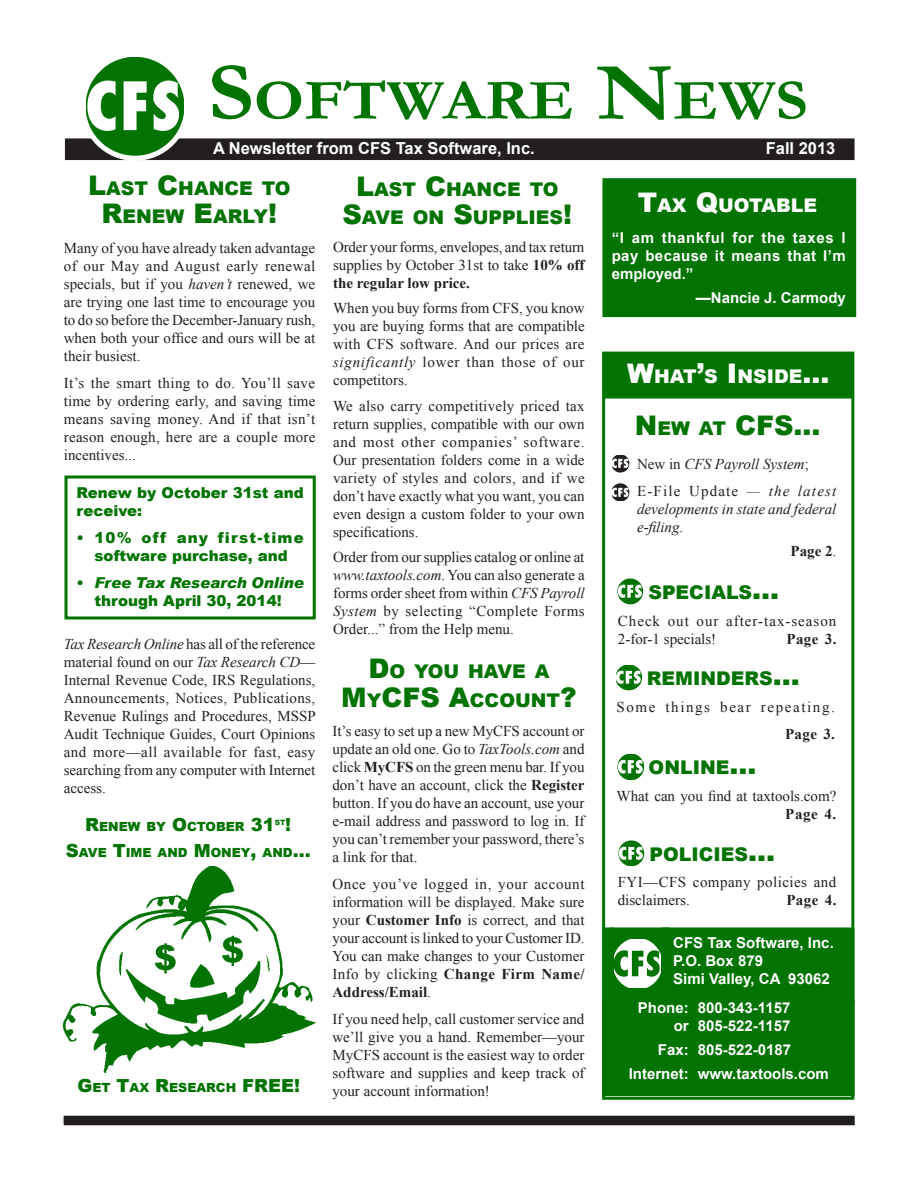
<style>
.page{position:relative;width:918px;height:1188px;background:#fff}
.page>*{position:absolute;margin:0;border:0;box-sizing:border-box;transform-origin:0 0}
.t1{font:700 57.75px "Garamond";color:#007300;scale:1.1 1}
.Headline{font:900 27px "Arial";color:#007300}
.Headline-2{font:900 18.9px/28.5px "Arial";color:#007300;text-align:center}
.Headline-3{font:900 18.9px "Arial";color:#fff}
.Heading{font:900 18px "Arial";color:#007300}
.t2{font:700 16.5px "Arial";color:#fff}
.t3{font:15px/18px "Times New Roman";color:#231f20;text-align:justify}
.t4{font:700 15px/18px "Arial";color:#fff;text-align:justify}
.Bullet{font:900 15px/18px "Arial";color:#007300;text-align:center}
.t5{font:italic 15px/18px "Times New Roman";color:#231f20;text-align:justify}
.t6{font:15px/18px "Times New Roman";letter-spacing:.065em;color:#231f20}
.t7{font:15px/18px "Times New Roman";letter-spacing:.03em;color:#231f20}
.t8{font:700 15px "Times New Roman";letter-spacing:.025em;color:#231f20}
.t9{font:15px "Times New Roman";letter-spacing:.105em;color:#231f20}
.Heading-2{font:900 12.6px "Arial";color:#007300}
.Heading-3{font:900 7.35px "Arial";color:#007300}
.s1{font-size:82.5px}
.s2{font-size:27px}
.s3{font-style:italic}
.s4{font-weight:700}
.s5{font-size:18.9px}
.s6{font-style:normal}
.s7{font-weight:400}
.s8{font-size:18px}
</style>
<div class="page">
<div style="left:65px;top:139px;width:789px;height:21px;background:#231f20"></div>
<div style="left:81px;top:53px;width:108px;height:107px;background:#fff;border-radius:50%"></div>
<img style="left:86px;top:58px;width:98px;height:97px">
<div style="left:603px;top:179px;width:253px;height:138px;background:#007300"></div>
<div style="left:603px;top:178px;width:253px;height:139px;border:1px solid #007300"></div>
<div style="left:603px;top:353px;width:250px;height:45px;background:#007300"></div>
<img style="left:618px;top:754px;width:25px;height:26px">
<img style="left:619px;top:841px;width:25px;height:25px">
<div style="left:603px;top:1001px;width:251px;height:95px;background:#007300"></div>
<div style="left:662px;top:928px;width:192px;height:76px;background:#007300"></div>
<img style="left:614px;top:938px;width:48px;height:51px">
<div style="left:603px;top:928px;width:10px;height:77px;background:#007300"></div>
<div style="left:603px;top:928px;width:11px;height:77px;border:1px solid #007300"></div>
<div style="left:611px;top:989px;width:61px;height:15px;background:#007300"></div>
<div style="left:611px;top:928px;width:58px;height:10px;background:#007300"></div>
<div style="left:602px;top:352px;width:252px;height:748px;border:3px solid #007300"></div>
<img style="left:612px;top:455px;width:17px;height:17px">
<img style="left:612px;top:484px;width:17px;height:17px">
<img style="left:618px;top:579px;width:25px;height:25px">
<img style="left:616px;top:665px;width:26px;height:25px">
<div style="left:64px;top:1116px;width:791px;height:9px;background:#231f20"></div>
<img style="left:62px;top:867px;width:254px;height:207px">
<div style="left:64px;top:476px;width:252px;height:144px;border:3px solid #007300"></div>
<p class="t1" style="left:208px;top:61px;width:542px"><span class="s1">S</span>OFTWARE <span class="s1">N</span>EWS</p>
<p class="t2" style="left:213px;top:137px;width:323px">A Newsletter from CFS Tax Software, Inc.</p>
<p class="t2" style="left:766px;top:137px;width:71px">Fall 2013</p>
<p class="Headline-3" style="left:638px;top:191px;width:181px"><span class="s2">T</span>AX <span class="s2">Q</span>UOTABLE</p>
<p class="Headline-2" style="left:88px;top:173px;width:204px"><span class="s2">L</span>AST <span class="s2">C</span>HANCE TO<br><span class="s2">R</span>ENEW <span class="s2">E</span>ARLY<span class="s2">!</span></p>
<p class="t3" style="left:64px;top:239px;width:253px">Many of you have already taken advantage of our May and August early renewal specials, but if you <span class="s3">haven’t</span> renewed, we are trying one last time to encourage you to do so before the December-January rush, when both your office and ours will be at their busiest.</p>
<p class="t3" style="left:64px;top:374px;width:253px">It’s the smart thing to do. You’ll save time by ordering early, and saving time means saving money. And if that isn’t reason enough, here are a couple more incentives...</p>
<p class="Headline-2" style="left:342px;top:174px;width:231px"><span class="s2">L</span>AST <span class="s2">C</span>HANCE TO<br><span class="s2">S</span>AVE ON <span class="s2">S</span>UPPLI ES<span class="s2">!</span></p>
<p class="t4" style="left:612px;top:229px;width:235px">“I am thankful for the taxes I pay because it means that I’m employed.”</p>
<p class="t3" style="left:333px;top:237px;width:253px">Order your forms, envelopes, and tax return supplies by October 31st to take <span class="s4">10% off the regular low price.</span></p>
<p class="t3" style="left:333px;top:299px;width:253px">When you buy forms from CFS, you know you are buying forms that are compatible with CFS software. And our prices are <span class="s3">significantly</span> lower than those of our competitors.</p>
<p class="t3" style="left:333px;top:396px;width:253px">We also carry competitively priced tax return supplies, compatible with our own and most other companies’ software.<br>Our presentation folders come in a wide variety of styles and colors, and if we don’t have exactly what you want, you can even design a custom folder to your own specifications.</p>
<p class="t3" style="left:333px;top:548px;width:253px">Order from our supplies catalog or online at <span class="s3">www.taxtools.com</span>. You can also generate a forms order sheet from within <span class="s3">CFS Payroll System</span> by selecting “Complete Forms Order...” from the Help menu.</p>
<p class="t4" style="left:696px;top:289px;width:152px">—Nancie J. Carmody</p>
<p class="Headline-3" style="left:627px;top:363px;width:204px"><span class="s2">W</span>HAT<span class="s2">’</span>S <span class="s2">I</span>NSI DE<span class="s2">...</span></p>
<p class="Headline" style="left:635px;top:405px;width:187px">N <span class="s5">EW AT</span> CFS...</p>
<p class="t5" style="left:637px;top:455px;width:173px"><span class="s6">New in</span> CFS Payroll System<span class="s6">;</span></p>
<p class="t5" style="left:637px;top:482px;width:201px"><span class="s6">E-File Update</span> — the latest developments in state and federal e-filing<span class="s6">.</span></p>
<p class="t8" style="left:791px;top:541px;width:47px">Page 2<span class="s7">.</span></p>
<p class="Bullet" style="left:76px;top:483px;width:229px;text-align:left">RENEW BY OCTOBER 31ST AND<br>RECEIVE:</p>
<p class="Bullet" style="left:76px;top:528px;width:229px">• 10% OFF ANY FIRST-TIME<br>SOFTWARE PURCHASE, AND</p>
<p class="Bullet" style="left:76px;top:573px;width:229px">• <span class="s3">Free Tax Research Online<br></span>THROUGH APRIL 30, 2014!</p>
<p class="Headline-2" style="left:648px;top:577px;width:132px">SPECIALS<span class="s2">...</span></p>
<p class="t6" style="left:618px;top:611px;width:220px">Check out our after-tax-season<br>2-for-1 specials!</p>
<p class="t8" style="left:787px;top:628px;width:51px">Page 3.</p>
<p class="t3" style="left:64px;top:635px;width:254px"><span class="s3">Tax Research Online</span> has all of the reference material found on our <span class="s3">Tax Research CD</span>— Internal Revenue Code, IRS Regulations, Announcements, Notices, Publications, Revenue Rulings and Procedures, MSSP Audit Technique Guides, Court Opinions and more—all available for fast, easy searching from any computer with Internet access.</p>
<p class="Headline-2" style="left:341px;top:657px;width:237px"><span class="s2">D</span>O YOU HAVE A<br><span class="s2">M</span>Y<span class="s2">CFS A</span>CCOUNT<span class="s2">?</span></p>
<p class="t3" style="left:332px;top:722px;width:254px">It’s easy to set up a new MyCFS account or update an old one. Go to <span class="s3">TaxTools.com</span> and click <span class="s4">MyCFS</span> on the green menu bar. If you don’t have an account, click the <span class="s4">Register </span>button. If you do have an account, use your e-mail address and password to log in. If you can’t remember your password, there’s a link for that.</p>
<p class="t3" style="left:332px;top:875px;width:254px">Once you’ve logged in, your account information will be displayed. Make sure your <span class="s4">Customer Info</span> is correct, and that your account is linked to your Customer ID.<br>You can make changes to your Customer Info by clicking <span class="s4">Change Firm Name/ Address/Email</span>.</p>
<p class="t3" style="left:332px;top:1010px;width:254px">If you need help, call customer service and we’ll give you a hand. Remember—your MyCFS account is the easiest way to order software and supplies and keep track of your account information!</p>
<p class="Headline-2" style="left:647px;top:664px;width:154px">REMI NDERS<span class="s2">...</span></p>
<p class="t9" style="left:616px;top:697px;width:220px">Some things bear repeating.</p>
<p class="t8" style="left:785px;top:724px;width:51px">Page 3.</p>
<p class="Headline-2" style="left:649px;top:753px;width:109px">ONLI NE<span class="s2">...</span></p>
<p class="t3" style="left:617px;top:787px;width:221px;text-align:right">What can you find at taxtools.com?<br><span class="s4">Page 4.</span></p>
<p class="Heading-2" style="left:85px;top:818px;width:191px"><span class="s8">R</span>ENEW BY <span class="s8">O</span>CTOBER <span class="s8">31</span></p>
<p class="Heading-3" style="left:275px;top:817px;width:12px">ST</p>
<p class="Heading" style="left:285px;top:812px;width:7px">!</p>
<p class="Heading-2" style="left:66px;top:844px;width:246px"><span class="s8">S</span>AVE <span class="s8">T</span>I ME AND <span class="s8">M</span>ONEY<span class="s8">,</span> AND<span class="s8">...</span></p>
<p class="Headline-2" style="left:650px;top:839px;width:127px">POLICI ES<span class="s2">...</span></p>
<p class="t7" style="left:618px;top:873px;width:220px">FYI—CFS company policies and disclaimers.</p>
<p class="t8" style="left:786px;top:890px;width:52px">Page 4.</p>
<p class="t4" style="left:673px;top:935px;width:162px">CFS Tax Software, Inc.</p>
<p class="t4" style="left:673px;top:953px;width:91px">P.O. Box 879</p>
<p class="t4" style="left:673px;top:971px;width:158px">Simi Valley, CA 93062</p>
<p class="t4" style="left:638px;top:999px;width:154px;text-align:right">Phone: 800-343-1157 or 805-522-1157</p>
<p class="t4" style="left:658px;top:1041px;width:135px">Fax: 805-522-0187</p>
<p class="t4" style="left:629px;top:1065px;width:202px">Internet: www.taxtools.com</p>
<p class="Heading-2" style="left:77px;top:1078px;width:191px"><span class="s8">G</span>ET <span class="s8">T</span>AX <span class="s8">R</span>ESEARCH <span class="s8">FREE</span></p>
<p class="Heading" style="left:294px;top:1072px;width:7px">!</p>
</div>
